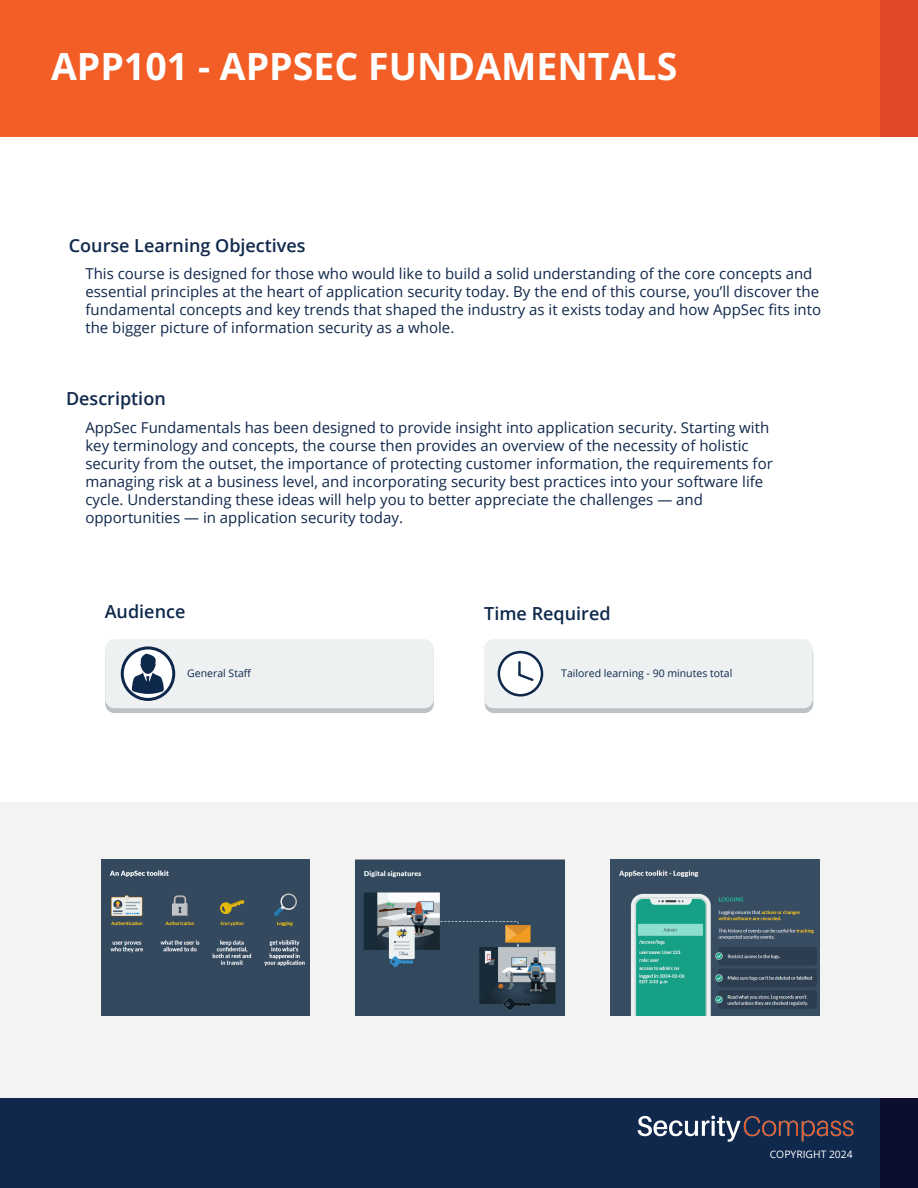
<style>
.page{position:relative;width:918px;height:1188px;background:#fff}
.page>*{position:absolute;margin:0;border:0;box-sizing:border-box;transform-origin:0 0}
.t1{font:700 37.5px "Open Sans";color:#fff}
.t2{font:600 18px "Open Sans";color:#10284b}
.t3{font:600 18px "Open Sans";color:#0e284b}
.t4{font:15px/18px "Open Sans";color:#10284b}
.t5{font:10.5px "Open Sans";color:#0e284b}
.t6{font:10.5px "Open Sans";color:#10284b}
.t7{font:10.35px "Open Sans";color:#fff}
</style>
<div class="page">
<div style="left:0;top:802px;width:918px;height:299px;background:#f3f3f3"></div>
<div style="left:0;top:1099px;width:918px;height:89px;background:#10284b"></div>
<div style="left:881px;top:1099px;width:37px;height:89px;background:#0b0e2f"></div>
<img style="left:637px;top:1115px;width:217px;height:27px">
<div style="left:485px;top:644px;width:328px;height:69px;background:#bbc1c5;border-radius:9px"></div>
<div style="left:105px;top:644px;width:329px;height:69px;background:#bbc1c5;border-radius:9px"></div>
<div style="left:105px;top:639px;width:329px;height:69px;background:#edf1f2;border-radius:9px"></div>
<div style="left:484px;top:639px;width:329px;height:69px;background:#edf1f2;border-radius:9px"></div>
<div style="left:499px;top:652px;width:43px;height:43px;background:#fff;border-radius:50%"></div>
<div style="left:498px;top:651px;width:45px;height:46px;border:3px solid #0e284b;border-radius:50%"></div>
<svg style="left:518px;top:661px;width:16px;height:20px"></svg>
<svg style="left:122px;top:648px;width:52px;height:51px"></svg>
<div style="left:121px;top:646px;width:54px;height:55px;border:3px solid #0e284b;border-radius:50%"></div>
<svg style="left:132px;top:653px;width:32px;height:41px"></svg>
<img style="left:101px;top:859px;width:208px;height:156px">
<img style="left:356px;top:859px;width:208px;height:156px">
<img style="left:611px;top:859px;width:208px;height:157px">
<div style="left:0;top:0;width:918px;height:136px;background:#f25e25"></div>
<div style="left:880px;top:0;width:38px;height:136px;background:#df4925"></div>
<h1 class="t1" style="left:51px;top:40px;width:628px">APP101 - APPSEC FUNDAMENTALS</h1>
<p class="t2" style="left:69px;top:233px;width:238px">Course Learning Objectives</p>
<p class="t4" style="left:85px;top:264px;width:737px">This course is designed for those who would like to build a solid understanding of the core concepts and essential principles at the heart of application security today. By the end of this course, you’ll discover the fundamental concepts and key trends that shaped the industry as it exists today and how AppSec fits into the bigger picture of information security as a whole.</p>
<p class="t2" style="left:66px;top:386px;width:101px">Description</p>
<p class="t4" style="left:85px;top:418px;width:689px">AppSec Fundamentals has been designed to provide insight into application security. Starting with key terminology and concepts, the course then provides an overview of the necessity of holistic security from the outset, the importance of protecting customer information, the requirements for managing risk at a business level, and incorporating security best practices into your software life cycle. Understanding these ideas will help you to better appreciate the challenges — and opportunities — in application security today.</p>
<p class="t3" style="left:105px;top:600px;width:82px">Audience</p>
<p class="t3" style="left:484px;top:601px;width:128px">Time Required</p>
<p class="t6" style="left:187px;top:666px;width:66px">General Staff</p>
<p class="t5" style="left:561px;top:666px;width:173px">Tailored learning - 90 minutes total</p>
<p class="t7" style="left:770px;top:1147px;width:84px">COPYRIGHT 2024</p>
</div>
